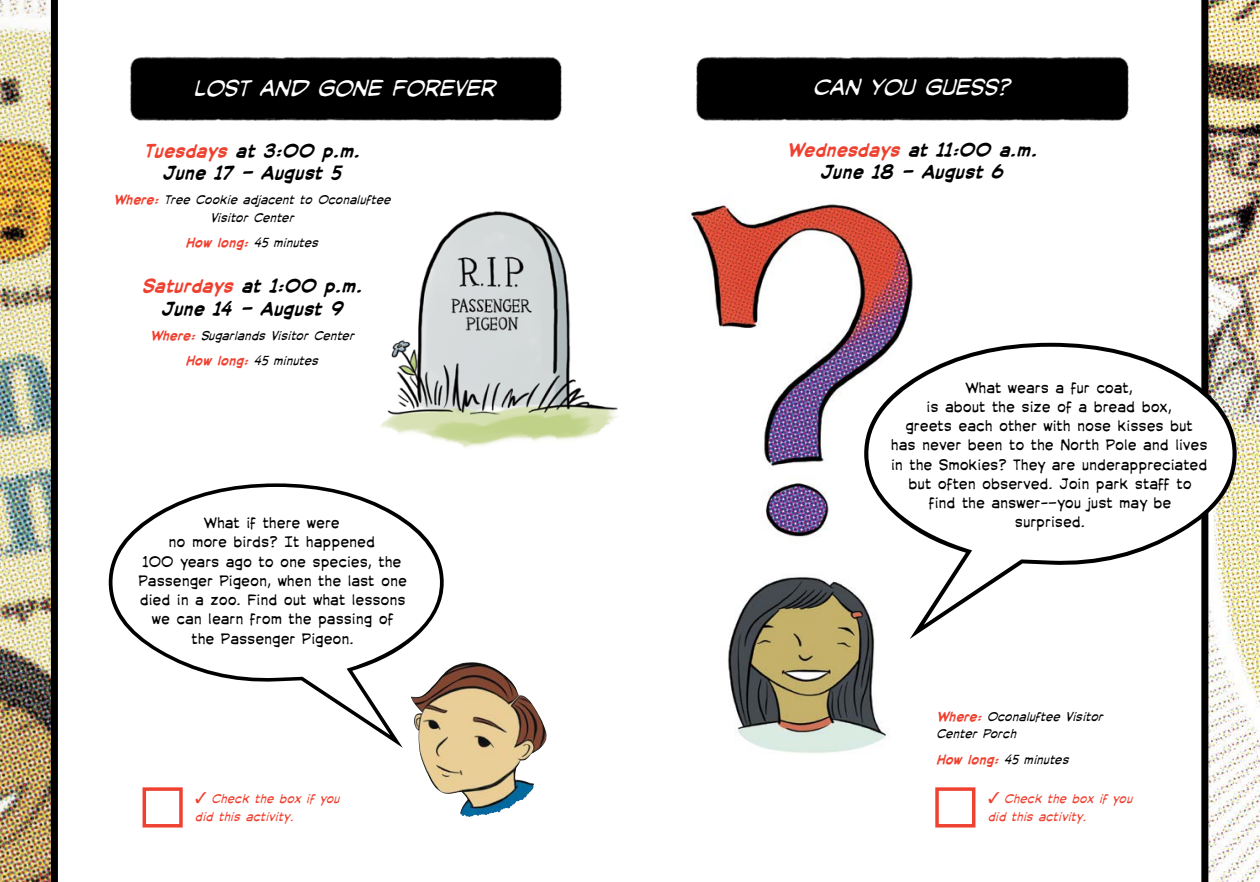
<style>
.page{position:relative;width:1260px;height:882px;background:#fff}
.page>*{position:absolute;margin:0;border:0;box-sizing:border-box;transform-origin:0 0}
.t1{font:italic 31.5px "Silver Age UCBB";color:#fff}
.t2{font:700 24.5px/22.8px "Silver Age LCBB";color:#000;text-align:center}
.t3{font:21px/19.2px "Silver Age LCBB";color:#000;text-align:center}
.t4{font:italic 17.5px/17.5px "Silver Age LCBB";color:#000;text-align:center}
.t5{font:italic 17.5px/17.5px "Silver Age LCBB";color:#ef4130}
.s1{color:#ef4130}
.s2{font-weight:700;font-style:normal;color:#ef4130}
</style>
<div class="page">
<img style="left:1208px;top:0;width:52px;height:882px">
<div style="left:1201px;top:0;width:7px;height:882px;background:#000"></div>
<img style="left:691px;top:204px;width:222px;height:333px">
<img style="left:0;top:0;width:51px;height:882px">
<div style="left:51px;top:0;width:7px;height:882px;background:#000"></div>
<img style="left:380px;top:211px;width:239px;height:237px">
<img style="left:444px;top:662px;width:29px;height:23px">
<div style="left:143px;top:787px;width:40px;height:41px;background:#fff;border:4px solid #ef4130"></div>
<img style="left:130px;top:56px;width:432px;height:65px">
<div style="left:935px;top:787px;width:40px;height:41px;background:#fff;border:4px solid #ef4130"></div>
<img style="left:696px;top:56px;width:433px;height:65px">
<img style="left:728px;top:577px;width:158px;height:176px">
<svg style="left:410px;top:673px;width:34px;height:75px"></svg>
<svg style="left:864px;top:343px;width:373px;height:296px"></svg>
<h1 class="t1" style="left:194px;top:73px;width:303px">Lost and gone forever</h1>
<p class="t2" style="left:145px;top:140px;width:217px"><span class="s1">Tuesdays</span> at 3:00 p.m.<br>June 17 - August 5</p>
<p class="t4" style="left:114px;top:192px;width:279px"><span class="s2">Where:</span> Tree Cookie adjacent to Oconaluftee<br>Visitor Center</p>
<p class="t4" style="left:186px;top:234px;width:134px"><span class="s2">How long:</span> 45 minutes</p>
<p class="t2" style="left:142px;top:276px;width:221px"><span class="s1">Saturdays</span> at 1:00 p.m.<br>June 14 - August 9</p>
<p class="t4" style="left:150px;top:324px;width:206px;line-height:25px"><span class="s2">Where:</span> Sugarlands Visitor Center<br><span class="s2">How long:</span> 45 minutes</p>
<p class="t3" style="left:139px;top:514px;width:270px">What if there were<br>no more birds? It happened<br>100 years ago to one species, the<br>Passenger Pigeon, when the last one died in a zoo. Find out what lessons we can learn from the passing of the Passenger Pigeon.</p>
<p class="t5" style="left:195px;top:790px;width:146px">✓ Check the box if you did this activity.</p>
<h1 class="t1" style="left:813px;top:72px;width:199px">can you guess?</h1>
<p class="t2" style="left:787px;top:139px;width:252px"><span class="s1">Wednesdays</span> at 11:00 a.m.<br>June 18 - August 6</p>
<p class="t3" style="left:891px;top:378px;width:318px">What wears a fur coat,<br>is about the size of a bread box,<br>greets each other with nose kisses but has never been to the North Pole and lives in the Smokies? They are underappreciated but often observed. Join park staff to<br>find the answer—you just may be surprised.</p>
<p class="t4" style="left:937px;top:708px;width:168px;text-align:left"><span class="s2">Where:</span> Oconaluftee Visitor<br>Center Porch</p>
<p class="t4" style="left:937px;top:751px;width:134px"><span class="s2">How long:</span> 45 minutes</p>
<p class="t5" style="left:988px;top:790px;width:146px">✓ Check the box if you did this activity.</p>
</div>
